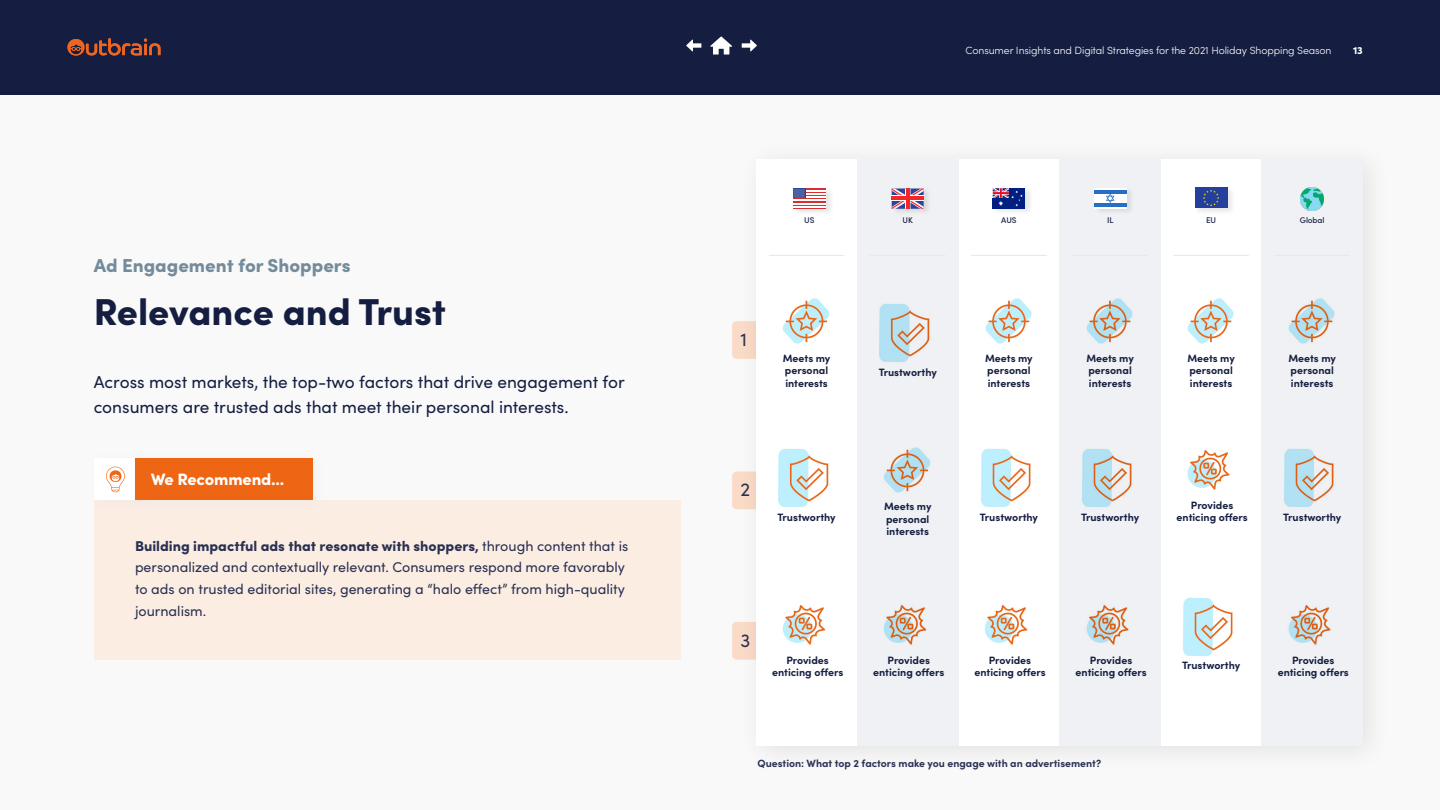
<style>
.page{position:relative;width:1440px;height:810px;background:#f9f9fa}
.page>*{position:absolute;margin:0;border:0;box-sizing:border-box;transform-origin:0 0}
.t1{font:900 37.5px "Sofia Pro";color:#151e41}
.t2{font:18.9px "Sofia Pro";color:#293152}
.t3{font:900 18.75px "Sofia Pro";color:#748b9b}
.t4{font:17.25px/24.8px "Sofia Pro";color:#151e41}
.t5{font:900 16.5px "Sofia Pro";letter-spacing:-.01em;color:#fff}
.t6{font:14.25px/21.8px "Sofia Pro";color:#293152}
.t7{font:700 10.65px/12.6px "Sofia Pro";color:#151e41;text-align:center}
.t8{font:300 10.5px "Sofia Pro";letter-spacing:-.01em;color:#fff}
.t9{font:700 10.5px "Sofia Pro";color:#293152}
.t10{font:900 10.5px "Sofia Pro";color:#fff}
.t11{font:500 8.25px "Sofia Pro";letter-spacing:-.01em;color:#141e41}
.s1{font-weight:900}
</style>
<div class="page">
<div style="left:0;top:0;width:1440px;height:95px;background:#151e41"></div>
<svg style="left:68px;top:38px;width:92px;height:18px"></svg>
<svg style="left:710px;top:37px;width:22px;height:18px"></svg>
<div style="left:732px;top:321px;width:36px;height:38px;background:#fadbc7;border-radius:5px"></div>
<div style="left:732px;top:471px;width:36px;height:38px;background:#fadbc7;border-radius:5px"></div>
<div style="left:732px;top:622px;width:36px;height:38px;background:#fadbc7;border-radius:5px"></div>
<div style="left:94px;top:500px;width:587px;height:160px;background:#fcede3"></div>
<div style="left:90px;top:453px;width:56px;height:56px;background:#e5e8ed;opacity:.5"></div>
<div style="left:94px;top:458px;width:42px;height:42px;background:#fff"></div>
<svg style="left:106px;top:467px;width:19px;height:25px"></svg>
<div style="left:131px;top:453px;width:192px;height:56px;background:#e5e8ed;opacity:.5"></div>
<div style="left:135px;top:458px;width:178px;height:42px;background:#ee6513"></div>
<div style="left:736px;top:138px;width:657px;height:637px;background:#000;opacity:.1"></div>
<div style="left:756px;top:159px;width:606px;height:586px;background:#fff"></div>
<div style="left:1060px;top:159px;width:101px;height:586px;background:#eff1f4"></div>
<div style="left:857px;top:159px;width:101px;height:586px;background:#eff1f4"></div>
<div style="left:1262px;top:159px;width:101px;height:586px;background:#eff1f4"></div>
<div style="left:792px;top:186px;width:42px;height:30px;background:#f5f5f5"></div>
<hr style="left:793px;top:195px;width:33px;height:1px;background:#db2e2e">
<hr style="left:793px;top:192px;width:33px;height:1px;background:#db2e2e">
<hr style="left:793px;top:188px;width:33px;height:2px;background:#db2e2e">
<hr style="left:793px;top:198px;width:33px;height:2px;background:#db2e2e">
<hr style="left:793px;top:201px;width:33px;height:2px;background:#db2e2e">
<hr style="left:793px;top:204px;width:33px;height:2px;background:#db2e2e">
<hr style="left:793px;top:207px;width:33px;height:2px;background:#db2e2e">
<hr style="left:793px;top:193px;width:33px;height:2px;background:#fff">
<hr style="left:793px;top:190px;width:33px;height:2px;background:#fff">
<hr style="left:793px;top:196px;width:33px;height:2px;background:#fff">
<hr style="left:793px;top:200px;width:33px;height:1px;background:#fff">
<hr style="left:793px;top:203px;width:33px;height:1px;background:#fff">
<hr style="left:793px;top:206px;width:33px;height:1px;background:#fff">
<svg style="left:793px;top:189px;width:12px;height:9px"></svg>
<div style="left:891px;top:186px;width:41px;height:30px;background:#e7e9ec"></div>
<svg style="left:892px;top:188px;width:32px;height:21px"></svg>
<hr style="left:906px;top:189px;width:4px;height:20px;background:#f52626">
<div style="left:1093px;top:186px;width:42px;height:29px;background:#000;opacity:.1"></div>
<div style="left:1094px;top:188px;width:32px;height:20px;background:#fff"></div>
<hr style="left:1094px;top:203px;width:32px;height:4px;background:#266ec4">
<hr style="left:1094px;top:190px;width:32px;height:3px;background:#266ec4">
<svg style="left:1106px;top:193px;width:8px;height:10px"></svg>
<div style="left:992px;top:186px;width:42px;height:30px;background:#000;opacity:.1"></div>
<div style="left:993px;top:188px;width:32px;height:21px;background:#001f80"></div>
<svg style="left:993px;top:188px;width:30px;height:18px"></svg>
<div style="left:1194px;top:185px;width:42px;height:31px;background:#000;opacity:.1"></div>
<div style="left:1195px;top:188px;width:33px;height:20px;background:#24409c"></div>
<svg style="left:1203px;top:190px;width:16px;height:16px"></svg>
<img style="left:1301px;top:188px;width:23px;height:22px">
<hr style="left:870px;top:255px;width:76px;height:1px;background:#e3e8ed">
<hr style="left:1072px;top:255px;width:76px;height:1px;background:#e3e8ed">
<hr style="left:1274px;top:255px;width:76px;height:1px;background:#e3e8ed">
<hr style="left:971px;top:255px;width:76px;height:1px;background:#e3e8ed">
<hr style="left:1173px;top:255px;width:76px;height:1px;background:#e3e8ed">
<hr style="left:769px;top:255px;width:75px;height:1px;background:#e3e8ed">
<img style="left:783px;top:605px;width:43px;height:40px">
<img style="left:884px;top:605px;width:43px;height:40px">
<img style="left:985px;top:605px;width:43px;height:40px">
<img style="left:1288px;top:605px;width:43px;height:40px">
<img style="left:1086px;top:605px;width:43px;height:40px">
<img style="left:1187px;top:450px;width:43px;height:40px">
<img style="left:783px;top:298px;width:47px;height:46px">
<img style="left:985px;top:298px;width:47px;height:46px">
<img style="left:1187px;top:298px;width:47px;height:46px">
<img style="left:1086px;top:298px;width:47px;height:46px">
<img style="left:1288px;top:298px;width:47px;height:46px">
<img style="left:884px;top:447px;width:47px;height:46px">
<img style="left:778px;top:448px;width:51px;height:59px">
<img style="left:1183px;top:597px;width:50px;height:59px">
<img style="left:981px;top:448px;width:50px;height:59px">
<img style="left:1082px;top:448px;width:50px;height:59px">
<img style="left:1284px;top:448px;width:50px;height:59px">
<img style="left:879px;top:303px;width:51px;height:59px">
<svg style="left:686px;top:40px;width:15px;height:11px"></svg>
<svg style="left:742px;top:40px;width:15px;height:11px"></svg>
<h3 class="t3" style="left:94px;top:251px;width:258px">Ad Engagement for Shoppers</h3>
<h1 class="t1" style="left:94px;top:282px;width:354px">Relevance and Trust</h1>
<h3 class="t4" style="left:94px;top:369px;width:532px">Across most markets, the top-two factors that drive engagement for consumers are trusted ads that meet their personal interests.</h3>
<h3 class="t5" style="left:151px;top:466px;width:135px">We Recommend...</h3>
<p class="t6" style="left:135px;top:534px;width:495px"><span class="s1">Building impactful ads that resonate with shoppers,</span> through content that is personalized and contextually relevant. Consumers respond more favorably to ads on trusted editorial sites, generating a “halo effect” from high-quality journalism.</p>
<p class="t8" style="left:965px;top:43px;width:368px">Consumer Insights and Digital Strategies for the 2021 Holiday Shopping Season</p>
<p class="t10" style="left:1353px;top:42px;width:11px">13</p>
<p class="t11" style="left:804px;top:214px;width:12px">US</p>
<p class="t11" style="left:903px;top:214px;width:12px">UK</p>
<p class="t11" style="left:1001px;top:214px;width:17px">AUS</p>
<p class="t11" style="left:1107px;top:214px;width:8px">IL</p>
<p class="t11" style="left:1206px;top:214px;width:12px">EU</p>
<p class="t11" style="left:1300px;top:214px;width:26px">Global</p>
<h2 class="t2" style="left:740px;top:326px;width:8px">1</h2>
<p class="t7" style="left:783px;top:351px;width:49px;text-align:left">Meets my personal interests</p>
<p class="t7" style="left:985px;top:351px;width:49px;text-align:left">Meets my personal interests</p>
<p class="t7" style="left:1187px;top:351px;width:49px;text-align:left">Meets my personal interests</p>
<p class="t7" style="left:1086px;top:351px;width:49px;text-align:left">Meets my personal interests</p>
<p class="t7" style="left:1289px;top:351px;width:49px;text-align:left">Meets my personal interests</p>
<p class="t7" style="left:879px;top:365px;width:60px">Trustworthy</p>
<h2 class="t2" style="left:740px;top:476px;width:11px">2</h2>
<p class="t7" style="left:778px;top:510px;width:60px">Trustworthy</p>
<p class="t7" style="left:884px;top:499px;width:49px;text-align:left">Meets my personal interests</p>
<p class="t7" style="left:1177px;top:498px;width:73px">Provides enticing offers</p>
<p class="t7" style="left:980px;top:510px;width:60px">Trustworthy</p>
<p class="t7" style="left:1081px;top:510px;width:60px">Trustworthy</p>
<p class="t7" style="left:1283px;top:510px;width:60px">Trustworthy</p>
<h2 class="t2" style="left:740px;top:626px;width:11px">3</h2>
<p class="t7" style="left:772px;top:653px;width:73px">Provides enticing offers</p>
<p class="t7" style="left:873px;top:653px;width:73px">Provides enticing offers</p>
<p class="t7" style="left:974px;top:653px;width:73px">Provides enticing offers</p>
<p class="t7" style="left:1278px;top:653px;width:73px">Provides enticing offers</p>
<p class="t7" style="left:1076px;top:653px;width:73px">Provides enticing offers</p>
<p class="t7" style="left:1182px;top:659px;width:60px">Trustworthy</p>
<p class="t9" style="left:757px;top:755px;width:345px">Question: What top 2 factors make you engage with an advertisement?</p>
</div>
